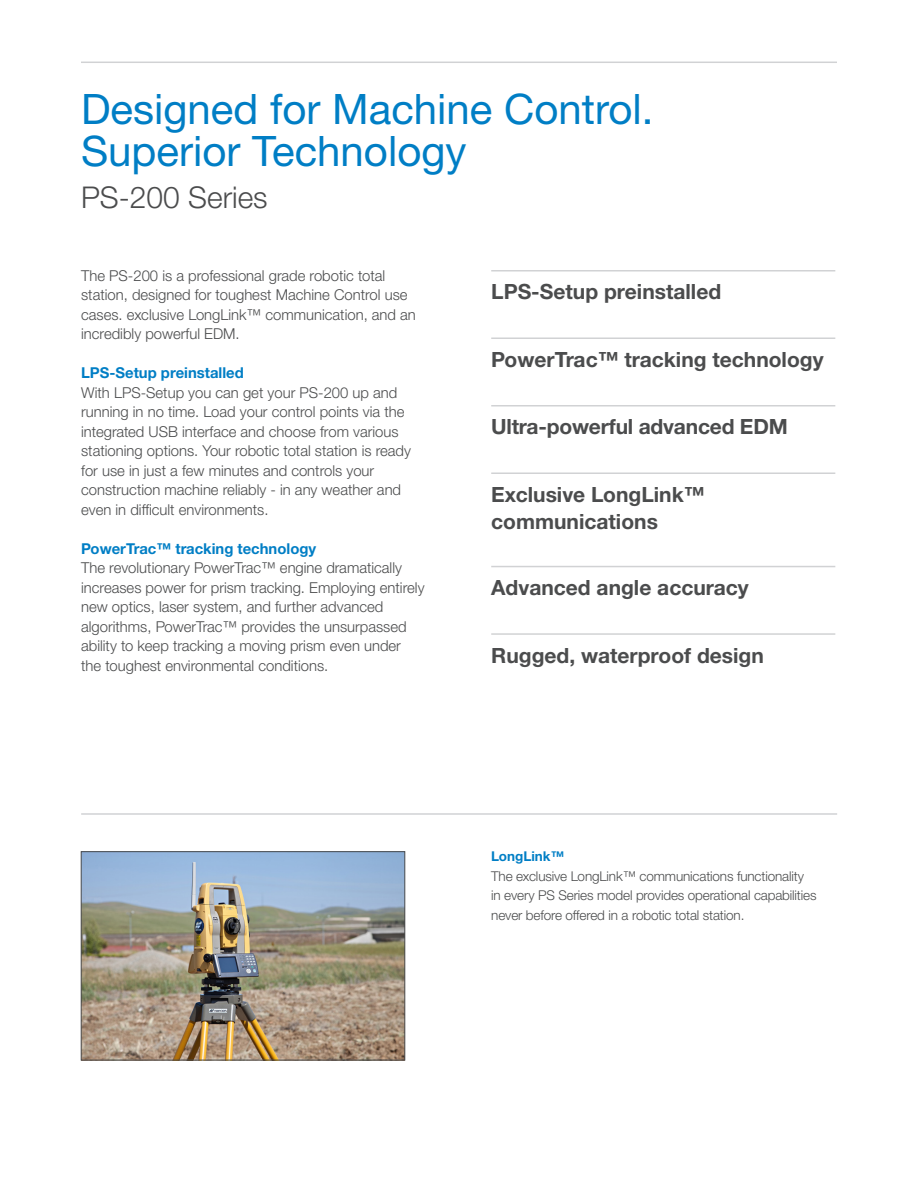
<style>
.page{position:relative;width:918px;height:1188px;background:#fff}
.page>*{position:absolute;margin:0;border:0;box-sizing:border-box;transform-origin:0 0}
.t1{font:42px "Helvetica Neue LTW1 G";color:#007ec5}
.Heading_1{font:300 30px "Helvetica Neue LTW1 G";color:#4b4c4d}
.table_bullet_point{font:700 21px/27px "Helvetica Neue LTW1 G";color:#4b4c4d}
.Paragraph_heading_bl{font:300 15px/19.5px "Helvetica Neue LTW1 G";color:#4b4c4d}
.Paragraph_1{font:300 15px/19.5px "Helvetica Neue LTW1 G";color:#4b4c4d}
.Paragraph_heading_bl-2{font:700 15px "Helvetica Neue LTW1 G";color:#007ec5}
.t2{font:300 13.5px/19.5px "Helvetica Neue LTW1 G";letter-spacing:-.01em;color:#4b4c4d}
.t3{font:700 13.5px "Helvetica Neue LTW1 G";color:#007ec5}
.s1{font-family:"Helvetica Neue LT Std"}
.s2{font-weight:700;color:#007ec5}
</style>
<div class="page">
<hr style="left:81px;top:62px;width:756px;height:1px;background:#d1d2d4">
<hr style="left:81px;top:813px;width:756px;height:2px;background:#d1d2d4">
<img style="left:83px;top:853px;width:320px;height:205px">
<div style="left:81px;top:851px;width:324px;height:209px;border:1px solid #4b4c4d"></div>
<hr style="left:491px;top:270px;width:344px;height:2px;background:#d1d2d4">
<hr style="left:491px;top:338px;width:344px;height:1px;background:#d1d2d4">
<hr style="left:491px;top:405px;width:344px;height:1px;background:#d1d2d4">
<hr style="left:491px;top:472px;width:344px;height:2px;background:#d1d2d4">
<hr style="left:491px;top:566px;width:344px;height:1px;background:#d1d2d4">
<hr style="left:491px;top:633px;width:344px;height:2px;background:#d1d2d4">
<p class="t1" style="left:81px;top:83px;width:574px">Designed for Machine Control.</p>
<p class="t1" style="left:81px;top:125px;width:387px">Superior Technology</p>
<p class="Heading_1" style="left:81px;top:179px;width:188px">PS-200 Series</p>
<p class="Paragraph_heading_bl" style="left:81px;top:266px;width:336px">The PS-200 is a professional grade robotic total station, designed for toughest Machine Control use cases. exclusive LongLink<span class="s1">™</span> communication, and an incredibly powerful EDM.</p>
<p class="Paragraph_heading_bl-2" style="left:81px;top:364px;width:164px">LPS-Setup preinstalled</p>
<p class="Paragraph_1" style="left:81px;top:383px;width:331px">With LPS-Setup you can get your PS-200 up and running in no time. Load your control points via the integrated USB interface and choose from various stationing options. Your robotic total station is ready for use in just a few minutes and controls your construction machine reliably - in any weather and even in difficult environments.</p>
<p class="Paragraph_heading_bl" style="left:81px;top:539px;width:345px"><span class="s2">PowerTrac™ tracking technology<br></span>The revolutionary PowerTrac<span class="s1">™</span> engine dramatically increases power for prism tracking. Employing entirely new optics, laser system, and further advanced algorithms, PowerTrac<span class="s1">™</span> provides the unsurpassed ability to keep tracking a moving prism even under</p>
<p class="Paragraph_heading_bl" style="left:81px;top:656px;width:249px">the toughest environmental conditions.</p>
<p class="table_bullet_point" style="left:491px;top:278px;width:232px">LPS-Setup preinstalled</p>
<p class="table_bullet_point" style="left:491px;top:346px;width:334px">PowerTrac™ tracking technology</p>
<p class="table_bullet_point" style="left:491px;top:413px;width:298px">Ultra-powerful advanced EDM</p>
<p class="table_bullet_point" style="left:491px;top:481px;width:215px">Exclusive LongLink™ communications</p>
<p class="table_bullet_point" style="left:491px;top:574px;width:259px">Advanced angle accuracy</p>
<p class="table_bullet_point" style="left:491px;top:641px;width:274px">Rugged, waterproof design</p>
<p class="t3" style="left:491px;top:848px;width:75px">LongLink™</p>
<p class="t2" style="left:491px;top:866px;width:327px">The exclusive LongLink™ communications functionality in every PS Series model provides operational capabilities never before offered in a robotic total station.</p>
</div>
